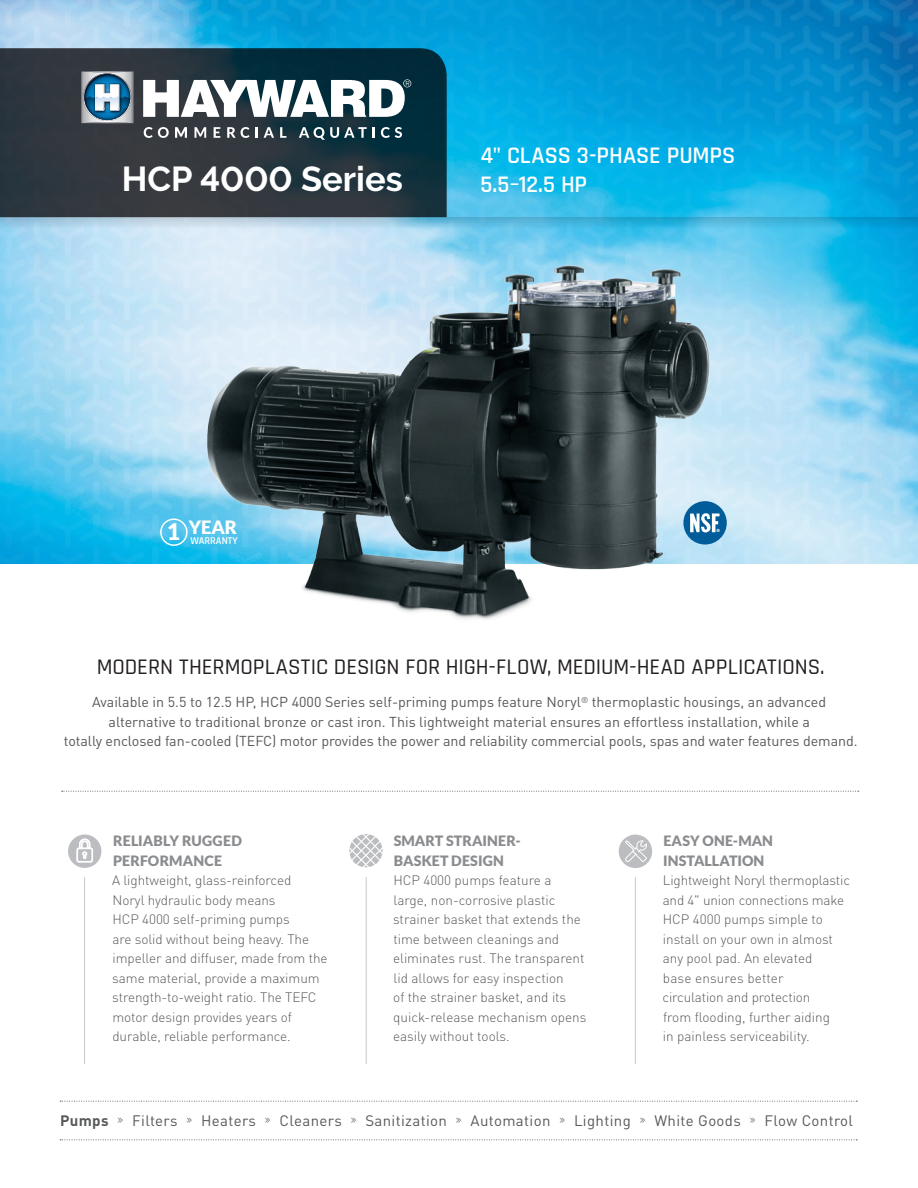
<style>
.page{position:relative;width:918px;height:1188px;background:#fff}
.page>*{position:absolute;margin:0;border:0;box-sizing:border-box;transform-origin:0 0}
.t1{font:700 34.5px "Raleway";color:#fff}
.t2{font:600 24px "Rajdhani";letter-spacing:-.005em;color:#fff}
.t3{font:900 22.95px "Lato";color:#fff}
.t4{font:500 22.5px "Rajdhani";letter-spacing:-.005em;color:#231f20}
.t5{font:900 18.3px "Lato";color:#fff}
.t6{font:15px "DIN Pro";letter-spacing:.025em;color:#57585a}
.t7{font:14.25px/19.5px "DIN Pro";color:#57585a;text-align:center}
.t8{font:900 14.25px/19.5px "Lato";letter-spacing:.01em;color:#8a8c8f}
.t9{font:300 13.5px/19.5px "DIN Pro";letter-spacing:-.005em;color:#57585a}
.t10{font:600 10.5px "Rajdhani";color:#fff}
.t11{font:700 condensed 4.35px "Helvetica Neue LT Std";color:#fff}
.s1{font-weight:700}
.s2{font-family:"Rajdhani"}
</style>
<div class="page">
<img style="left:0;top:0;width:918px;height:564px">
<svg style="left:0;top:217px;width:918px;height:13px;background:#74c1e1"></svg>
<svg style="left:0;top:48px;width:447px;height:169px;background:#25353e"></svg>
<img style="left:81px;top:71px;width:53px;height:52px">
<img style="left:83px;top:73px;width:48px;height:48px">
<img style="left:84px;top:108px;width:3px;height:12px">
<img style="left:84px;top:74px;width:46px;height:22px">
<img style="left:87px;top:108px;width:41px;height:12px">
<img style="left:84px;top:96px;width:10px;height:12px">
<img style="left:94px;top:83px;width:28px;height:30px">
<svg style="left:95px;top:84px;width:35px;height:28px"></svg>
<svg style="left:143px;top:79px;width:268px;height:38px"></svg>
<svg style="left:144px;top:127px;width:25px;height:11px"></svg>
<svg style="left:175px;top:127px;width:12px;height:11px"></svg>
<svg style="left:195px;top:127px;width:11px;height:11px"></svg>
<svg style="left:214px;top:127px;width:6px;height:11px"></svg>
<svg style="left:227px;top:127px;width:23px;height:11px"></svg>
<svg style="left:256px;top:127px;width:2px;height:11px"></svg>
<svg style="left:264px;top:127px;width:10px;height:11px"></svg>
<svg style="left:280px;top:127px;width:6px;height:11px"></svg>
<svg style="left:299px;top:127px;width:68px;height:13px"></svg>
<svg style="left:373px;top:127px;width:2px;height:11px"></svg>
<svg style="left:381px;top:127px;width:21px;height:11px"></svg>
<hr style="left:366px;top:877px;width:1px;height:187px;background:#c9cacc">
<hr style="left:84px;top:877px;width:1px;height:187px;background:#c9cacc">
<hr style="left:635px;top:877px;width:1px;height:187px;background:#c9cacc">
<div style="left:619px;top:835px;width:33px;height:33px;background:#bcbdc0;border-radius:50%"></div>
<svg style="left:625px;top:840px;width:23px;height:24px"></svg>
<svg style="left:60px;top:1139px;width:797px;height:1px"></svg>
<svg style="left:60px;top:1101px;width:797px;height:1px"></svg>
<svg style="left:62px;top:791px;width:797px;height:1px"></svg>
<img style="left:193px;top:250px;width:542px;height:369px">
<div style="left:68px;top:835px;width:33px;height:33px;background:#bcbdc0;border-radius:50%"></div>
<svg style="left:77px;top:839px;width:16px;height:23px"></svg>
<svg style="left:349px;top:834px;width:34px;height:34px"></svg>
<div style="left:160px;top:518px;width:28px;height:28px;border:2px solid #fff;border-radius:50%"></div>
<div style="left:683px;top:501px;width:44px;height:44px;background:#015d9a;border-radius:50%"></div>
<svg style="left:690px;top:513px;width:30px;height:19px"></svg>
<p class="t1" style="left:122px;top:159px;width:283px">HCP 4000 Series</p>
<p class="t2" style="left:481px;top:141px;width:256px">4" CLASS 3-PHASE PUMPS</p>
<p class="t2" style="left:481px;top:170px;width:108px">5.5–12.5 HP</p>
<p class="t3" style="left:167px;top:518px;width:15px">1</p>
<p class="t5" style="left:189px;top:516px;width:50px">YEAR</p>
<p class="t11" style="left:716px;top:528px;width:5px">®</p>
<p class="t10" style="left:190px;top:535px;width:49px">WARRANTY</p>
<p class="t4" style="left:97px;top:654px;width:729px">MODERN THERMOPLASTIC DESIGN FOR HIGH-FLOW, MEDIUM-HEAD APPLICATIONS.</p>
<p class="t7" style="left:64px;top:692px;width:795px">Available in 5.5 to 12.5 HP, HCP 4000 Series self-priming pumps feature Noryl<sup>®</sup> thermoplastic housings, an advanced alternative to traditional bronze or cast iron. This lightweight material ensures an effortless installation, while a<br>totally enclosed fan-cooled (TEFC) motor provides the power and reliability commercial pools, spas and water features demand.</p>
<p class="t8" style="left:113px;top:831px;width:130px">RELIABLY RUGGED<br>PERFORMANCE</p>
<p class="t9" style="left:112px;top:870px;width:217px">A lightweight, glass-reinforced<br>Noryl hydraulic body means<br>HCP 4000 self-priming pumps<br>are solid without being heavy. The impeller and diffuser, made from the same material, provide a maximum strength-to-weight ratio. The TEFC motor design provides years of durable, reliable performance.</p>
<p class="t8" style="left:394px;top:831px;width:128px">SMART STRAINER-<br>BASKET DESIGN</p>
<p class="t9" style="left:393px;top:870px;width:195px">HCP 4000 pumps feature a large, non-corrosive plastic strainer basket that extends the time between cleanings and eliminates rust. The transparent lid allows for easy inspection<br>of the strainer basket, and its quick-release mechanism opens easily without tools.</p>
<p class="t8" style="left:663px;top:831px;width:111px">EASY ONE-MAN<br>INSTALLATION</p>
<p class="t9" style="left:663px;top:870px;width:189px">Lightweight Noryl thermoplastic and 4" union connections make<br>HCP 4000 pumps simple to install on your own in almost any pool pad. An elevated<br>base ensures better<br>circulation and protection<br>from flooding, further aiding<br>in painless serviceability.</p>
<p class="t6" style="left:60px;top:1109px;width:794px"><span class="s1">Pumps</span> <span class="s2">»</span> Filters <span class="s2">»</span> Heaters <span class="s2">»</span> Cleaners <span class="s2">»</span> Sanitization <span class="s2">»</span> Automation <span class="s2">»</span> Lighting <span class="s2">»</span> White Goods <span class="s2">»</span> Flow Control</p>
</div>
